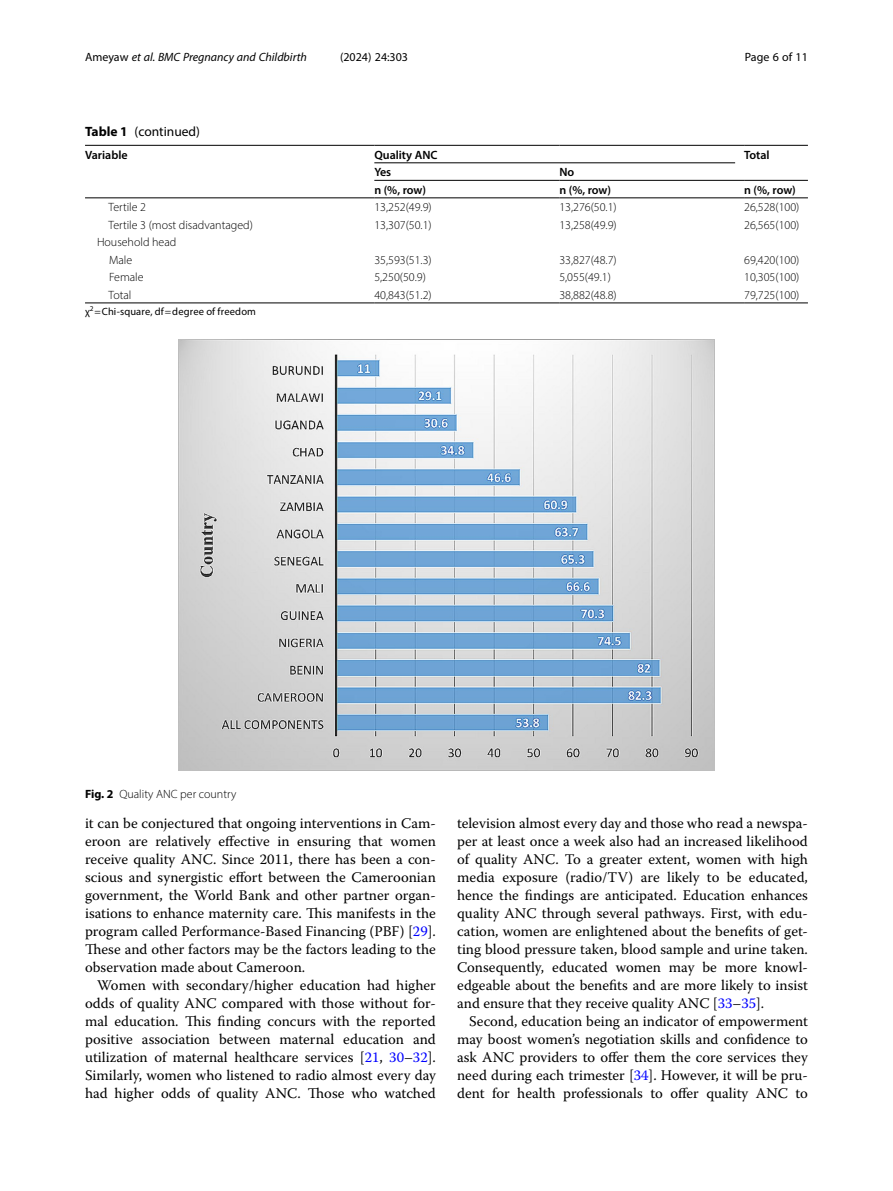
<style>
.page{position:relative;width:893px;height:1191px;background:#fff}
.page>*{position:absolute;margin:0;border:0;box-sizing:border-box;transform-origin:0 0}
.Body_Text_Indent{font:14.7px/18px "Warnock Pro";color:#000;text-align:justify}
.Table_Continued{font:13.5px "Myriad Pro";color:#000}
.Table_Body{font:300 12px "Myriad Pro";color:#000}
.Table_Head{font:600 12px "Myriad Pro";color:#000}
.t1{font:italic 12px "Myriad Pro";color:#000}
.Figure_Caption{font:300 12px "Myriad Pro";color:#000}
.t2{font:12px "Myriad Pro";color:#000}
.Table_Head_Bridge_Ru{font:600 12px "Myriad Pro";color:#000}
.Table_Footnote{font:10.5px "Myriad Pro";letter-spacing:.015em;color:#000}
.s1{font-style:normal}
.s2{font-weight:700}
.s3{color:#00f}
</style>
<div class="page">
<img style="left:179px;top:340px;width:535px;height:431px">
<hr style="left:85px;top:198px;width:289px;height:1px;background:#000">
<hr style="left:744px;top:145px;width:64px;height:1px;background:#000">
<hr style="left:374px;top:180px;width:185px;height:1px;background:#000">
<hr style="left:374px;top:198px;width:185px;height:1px;background:#000">
<hr style="left:559px;top:180px;width:185px;height:1px;background:#000">
<hr style="left:559px;top:198px;width:185px;height:1px;background:#000">
<hr style="left:744px;top:180px;width:64px;height:1px;background:#000">
<hr style="left:744px;top:198px;width:64px;height:1px;background:#000">
<hr style="left:374px;top:303px;width:185px;height:1px;background:#000">
<hr style="left:559px;top:303px;width:185px;height:1px;background:#000">
<hr style="left:744px;top:303px;width:64px;height:1px;background:#000">
<hr style="left:85px;top:303px;width:289px;height:1px;background:#000">
<hr style="left:85px;top:145px;width:289px;height:1px;background:#000">
<hr style="left:374px;top:145px;width:185px;height:1px;background:#000">
<hr style="left:559px;top:145px;width:185px;height:1px;background:#000">
<hr style="left:374px;top:163px;width:361px;height:1px;background:#000">
<p class="t1" style="left:85px;top:50px;width:223px"><span class="s1">Ameyaw</span> et al. BMC Pregnancy and Childbirth</p>
<p class="t2" style="left:340px;top:50px;width:70px">(2024) 24:303</p>
<p class="t2" style="left:745px;top:50px;width:65px">Page 6 of 11</p>
<p class="Table_Continued" style="left:85px;top:123px;width:116px"><span class="s2">Table 1</span> (continued)</p>
<p class="Table_Head" style="left:85px;top:147px;width:44px">Variable</p>
<p class="Table_Head_Bridge_Ru" style="left:374px;top:147px;width:65px">Quality ANC</p>
<p class="Table_Head" style="left:744px;top:147px;width:27px">Total</p>
<p class="Table_Head" style="left:374px;top:164px;width:18px">Yes</p>
<p class="Table_Head" style="left:559px;top:164px;width:16px">No</p>
<p class="Table_Head" style="left:374px;top:182px;width:53px">n (%, row)</p>
<p class="Table_Head" style="left:559px;top:182px;width:53px">n (%, row)</p>
<p class="Table_Head" style="left:744px;top:182px;width:53px">n (%, row)</p>
<p class="Table_Body" style="left:109px;top:200px;width:39px">Tertile 2</p>
<p class="Table_Body" style="left:374px;top:200px;width:59px">13,252(49.9)</p>
<p class="Table_Body" style="left:559px;top:200px;width:59px">13,276(50.1)</p>
<p class="Table_Body" style="left:744px;top:200px;width:57px">26,528(100)</p>
<p class="Table_Body" style="left:109px;top:217px;width:146px">Tertile 3 (most disadvantaged)</p>
<p class="Table_Body" style="left:374px;top:217px;width:59px">13,307(50.1)</p>
<p class="Table_Body" style="left:559px;top:217px;width:59px">13,258(49.9)</p>
<p class="Table_Body" style="left:744px;top:217px;width:57px">26,565(100)</p>
<p class="Table_Body" style="left:97px;top:235px;width:81px">Household head</p>
<p class="Table_Body" style="left:109px;top:252px;width:25px">Male</p>
<p class="Table_Body" style="left:374px;top:252px;width:59px">35,593(51.3)</p>
<p class="Table_Body" style="left:559px;top:252px;width:59px">33,827(48.7)</p>
<p class="Table_Body" style="left:744px;top:252px;width:57px">69,420(100)</p>
<p class="Table_Body" style="left:109px;top:270px;width:36px">Female</p>
<p class="Table_Body" style="left:374px;top:270px;width:53px">5,250(50.9)</p>
<p class="Table_Body" style="left:559px;top:270px;width:53px">5,055(49.1)</p>
<p class="Table_Body" style="left:744px;top:270px;width:57px">10,305(100)</p>
<p class="Table_Body" style="left:109px;top:287px;width:24px">Total</p>
<p class="Table_Body" style="left:374px;top:287px;width:59px">40,843(51.2)</p>
<p class="Table_Body" style="left:559px;top:287px;width:59px">38,882(48.8)</p>
<p class="Table_Body" style="left:744px;top:287px;width:57px">79,725(100)</p>
<p class="Table_Footnote" style="left:85px;top:305px;width:173px">χ<sup>2</sup> Chi-square, df degree of freedom</p>
<p class="Figure_Caption" style="left:85px;top:786px;width:153px"><span class="s2">Fig. 2</span> Quality ANC per country</p>
<p class="Body_Text_Indent" style="left:85px;top:814px;width:352px">it can be conjectured that ongoing interventions in Cam&shy;eroon are relatively effective in ensuring that women receive quality ANC. Since 2011, there has been a con&shy;scious and synergistic effort between the Cameroonian government, the World Bank and other partner organ&shy;isations to enhance maternity care. This manifests in the program called Performance-Based Financing (PBF) [<span class="s3">29</span>].<br>These and other factors may be the factors leading to the observation made about Cameroon.</p>
<p class="Body_Text_Indent" style="left:85px;top:976px;width:352px;text-indent:12px">Women with secondary/higher education had higher odds of quality ANC compared with those without for&shy;mal education. This finding concurs with the reported positive association between maternal education and utilization of maternal healthcare services [<span class="s3">21</span>, <span class="s3">30</span>–<span class="s3">32</span>].<br>Similarly, women who listened to radio almost every day had higher odds of quality ANC. Those who watched</p>
<p class="Body_Text_Indent" style="left:457px;top:814px;width:352px">television almost every day and those who read a newspa&shy;per at least once a week also had an increased likelihood of quality ANC. To a greater extent, women with high media exposure (radio/TV) are likely to be educated, hence the findings are anticipated. Education enhances quality ANC through several pathways. First, with edu&shy;cation, women are enlightened about the benefits of get&shy;ting blood pressure taken, blood sample and urine taken.<br>Consequently, educated women may be more knowl&shy;edgeable about the benefits and are more likely to insist and ensure that they receive quality ANC [<span class="s3">33</span>–<span class="s3">35</span>].</p>
<p class="Body_Text_Indent" style="left:457px;top:1012px;width:352px;text-indent:12px">Second, education being an indicator of empowerment may boost women’s negotiation skills and confidence to ask ANC providers to offer them the core services they need during each trimester [<span class="s3">34</span>]. However, it will be pru&shy;dent for health professionals to offer quality ANC to</p>
</div>
